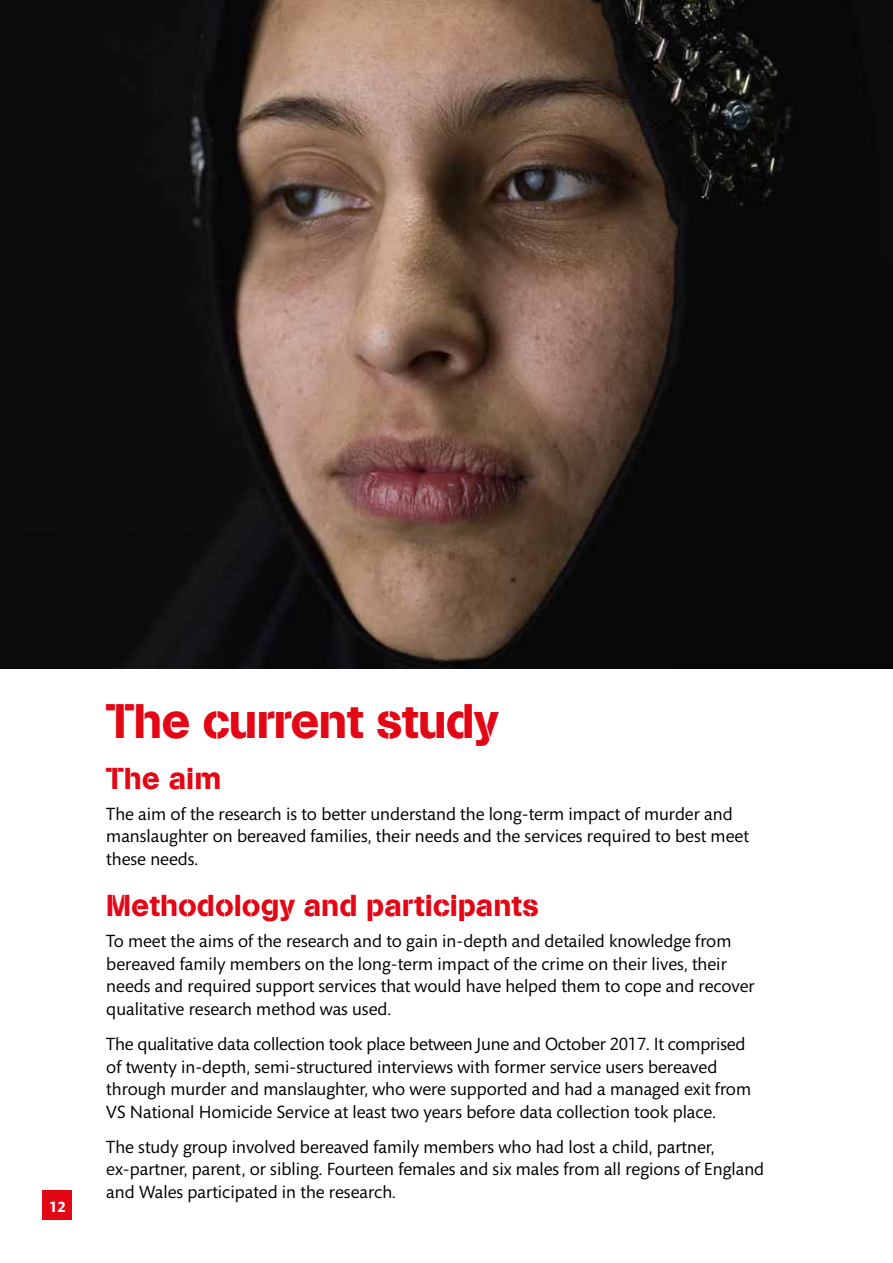
<style>
.page{position:relative;width:893px;height:1263px;background:#fff}
.page>*{position:absolute;margin:0;border:0;box-sizing:border-box;transform-origin:0 0}
.t1{font:48px "AG Book Pro Stencil";letter-spacing:-.02em;color:#e30615}
.t2{font:30px "AG Book Pro Stencil";color:#e30615}
.t3{font:18px/22.5px "Mundo Sans";color:#000}
.t4{font:700 15px "Mundo Sans";color:#fff}
</style>
<div class="page">
<div style="left:43px;top:1190px;width:29px;height:30px;background:#e30615"></div>
<img style="left:0;top:0;width:893px;height:668px">
<p class="t4" style="left:49px;top:1199px;width:18px">12</p>
<h1 class="t1" style="left:106px;top:690px;width:394px">The current study</h1>
<h2 class="t2" style="left:106px;top:759px;width:116px">The aim</h2>
<p class="t3" style="left:106px;top:803px;width:644px">The aim of the research is to better understand the long-term impact of murder and manslaughter on bereaved families, their needs and the services required to best meet these needs.</p>
<h2 class="t2" style="left:106px;top:886px;width:434px">Methodology and participants</h2>
<p class="t3" style="left:106px;top:930px;width:650px">To meet the aims of the research and to gain in-depth and detailed knowledge from bereaved family members on the long-term impact of the crime on their lives, their needs and required support services that would have helped them to cope and recover qualitative research method was used.</p>
<p class="t3" style="left:106px;top:1033px;width:646px">The qualitative data collection took place between June and October 2017. It comprised of twenty in-depth, semi-structured interviews with former service users bereaved through murder and manslaughter, who were supported and had a managed exit from VS National Homicide Service at least two years before data collection took place.</p>
<p class="t3" style="left:106px;top:1136px;width:659px">The study group involved bereaved family members who had lost a child, partner, ex-partner, parent, or sibling. Fourteen females and six males from all regions of England and Wales participated in the research.</p>
</div>
